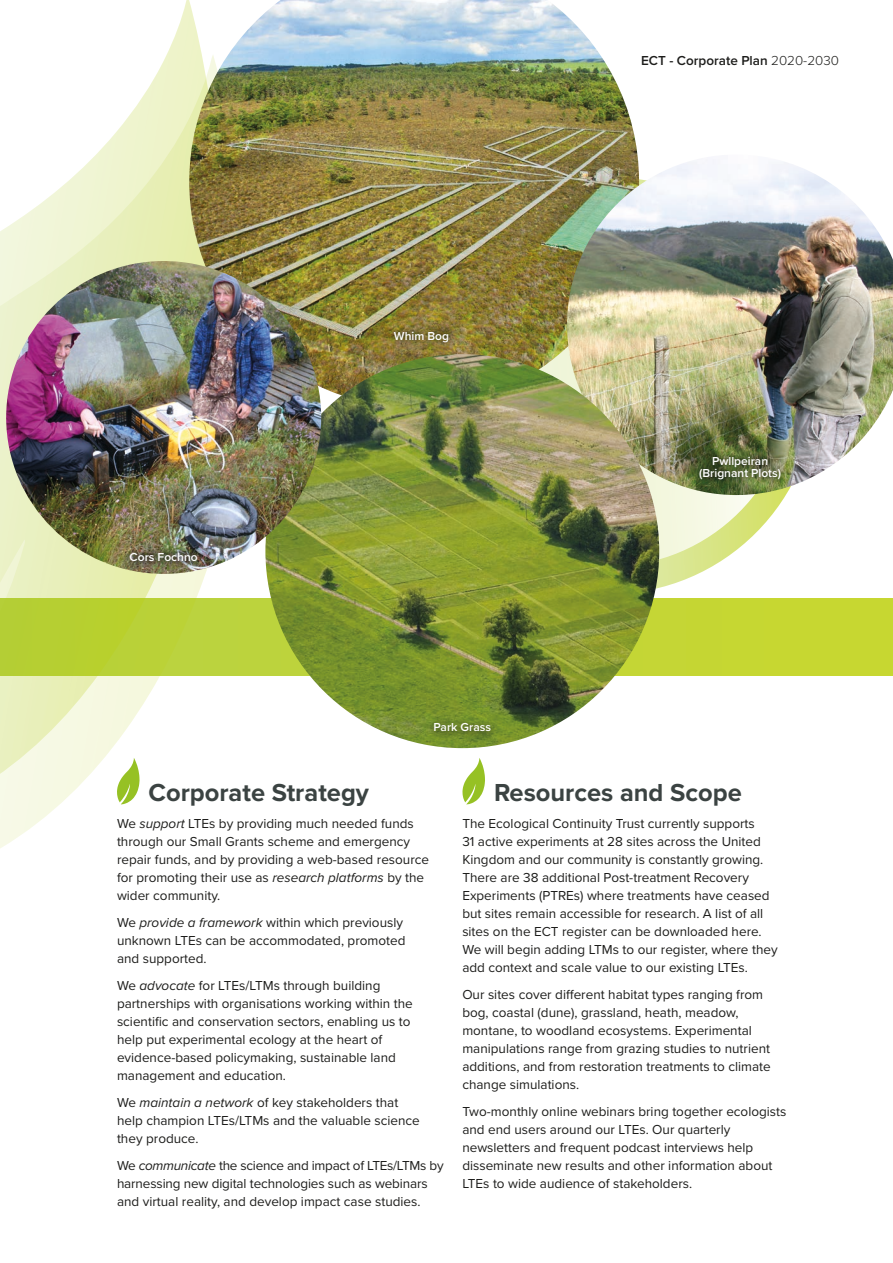
<style>
.page{position:relative;width:893px;height:1263px;background:#fff}
.page>*{position:absolute;margin:0;border:0;box-sizing:border-box;transform-origin:0 0}
.t1{font:700 25.5px "Proxima Nova";color:#3b4342}
.t2{font:13.5px/18px "Proxima Nova";color:#1d1d1b}
.t3{font:600 13.5px "Proxima Nova";color:#1d1d1b}
.t4{font:600 12px/12px "Proxima Nova";color:#fff;text-align:center}
.s1{font-weight:300}
.s2{font-style:italic}
</style>
<div class="page">
<div style="left:0;top:599px;width:893px;height:76px;background:#c6d732"></div>
<svg style="left:400px;top:177px;width:417px;height:417px;background:#d8e483"></svg>
<div style="left:423px;top:197px;width:370px;height:369px;background:#f5f8e2;border-radius:50%"></div>
<svg style="left:0;top:54px;width:248px;height:794px"></svg>
<img style="left:189px;top:0;width:449px;height:403px">
<img style="left:567px;top:155px;width:326px;height:340px">
<img style="left:265px;top:354px;width:394px;height:394px;border-radius:197px">
<svg style="left:117px;top:758px;width:23px;height:46px"></svg>
<svg style="left:462px;top:758px;width:23px;height:46px"></svg>
<img style="left:6px;top:261px;width:315px;height:313px">
<img style="left:122px;top:544px;width:83px;height:25px">
<div style="left:387px;top:324px;width:69px;height:26px;background:#1d1d1b;opacity:.75"></div>
<div style="left:692px;top:449px;width:97px;height:38px;background:#1d1d1b;opacity:.75"></div>
<div style="left:426px;top:717px;width:73px;height:24px;background:#1d1d1b;opacity:.53"></div>
<p class="t4" style="left:130px;top:550px;width:70px">Cors Fochno</p>
<p class="t4" style="left:394px;top:329px;width:57px">Whim Bog</p>
<p class="t4" style="left:434px;top:721px;width:59px">Park Grass</p>
<p class="t3" style="left:641px;top:50px;width:199px">ECT - Corporate Plan <span class="s1">2020-2030</span></p>
<p class="t4" style="left:699px;top:455px;width:83px">Pwllpeiran (Brignant Plots)</p>
<h1 class="t1" style="left:148px;top:773px;width:222px">Corporate Strategy</h1>
<p class="t2" style="left:117px;top:814px;width:314px">We <span class="s2">support</span> LTEs by providing much needed funds through our Small Grants scheme and emergency repair funds, and by providing a web-based resource for promoting their use as <span class="s2">research platforms</span> by the wider community.</p>
<p class="t2" style="left:117px;top:913px;width:290px">We <span class="s2">provide a framework</span> within which previously unknown LTEs can be accommodated, promoted and supported.</p>
<p class="t2" style="left:117px;top:976px;width:297px">We <span class="s2">advocate</span> for LTEs/LTMs through building partnerships with organisations working within the scientific and conservation sectors, enabling us to help put experimental ecology at the heart of evidence-based policymaking, sustainable land management and education.</p>
<p class="t2" style="left:117px;top:1093px;width:304px">We <span class="s2">maintain a network</span> of key stakeholders that help champion LTEs/LTMs and the valuable science they produce.</p>
<p class="t2" style="left:117px;top:1156px;width:328px">We <span class="s2">communicate</span> the science and impact of LTEs/LTMs by harnessing new digital technologies such as webinars and virtual reality, and develop impact case studies.</p>
<h1 class="t1" style="left:494px;top:773px;width:249px">Resources and Scope</h1>
<p class="t2" style="left:462px;top:814px;width:317px">The Ecological Continuity Trust currently supports<br>31 active experiments at 28 sites across the United Kingdom and our community is constantly growing.<br>There are 38 additional Post-treatment Recovery Experiments (PTREs) where treatments have ceased but sites remain accessible for research. A list of all sites on the ECT register can be downloaded here.<br>We will begin adding LTMs to our register, where they add context and scale value to our existing LTEs.</p>
<p class="t2" style="left:462px;top:985px;width:310px">Our sites cover different habitat types ranging from bog, coastal (dune), grassland, heath, meadow, montane, to woodland ecosystems. Experimental manipulations range from grazing studies to nutrient additions, and from restoration treatments to climate change simulations.</p>
<p class="t2" style="left:462px;top:1102px;width:326px">Two-monthly online webinars bring together ecologists and end users around our LTEs. Our quarterly newsletters and frequent podcast interviews help disseminate new results and other information about LTEs to wide audience of stakeholders.</p>
</div>
